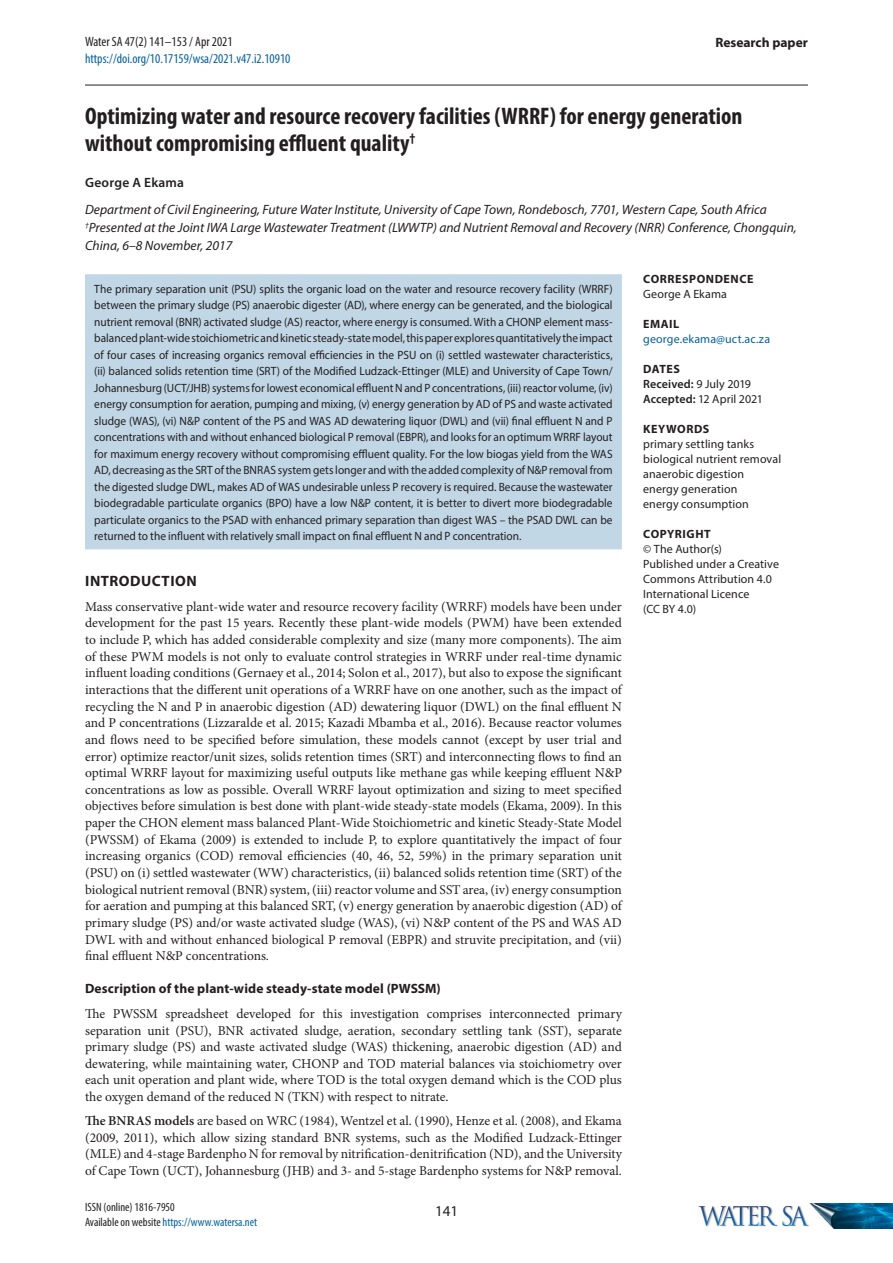
<style>
.page{position:relative;width:893px;height:1263px;background:#fff}
.page>*{position:absolute;margin:0;border:0;box-sizing:border-box;transform-origin:0 0}
.Article_title{font:700 condensed 24px/27px "Myriad Pro";color:#231f20}
.t1{font:700 15px "Myriad Pro";letter-spacing:.035em;color:#231f20}
.t2{font:15px "Myriad Pro";color:#231f20}
.Paragraph_Text{font:13.5px/16.6px "Minion Pro";letter-spacing:-.005em;color:#231f20;text-align:justify}
.Affiliation{font:italic 13.5px/18px "Myriad Pro";color:#231f20}
.t3{font:700 13.5px "Myriad Pro";letter-spacing:.01em;color:#231f20}
.t4{font:condensed 13.5px "Myriad Pro";color:#056199}
.t5{font:condensed 13.5px "Myriad Pro";color:#231f20}
.Author{font:600 13.5px "Myriad Pro";letter-spacing:.02em;color:#231f20}
.Abstract{font:12px/16.5px "Myriad Pro";letter-spacing:-.005em;color:#231f20;text-align:justify;scale:.95 1}
.Metadata_-_Body{font:12px/15px "Myriad Pro";letter-spacing:.01em;color:#231f20}
.MPFooter_-_Left{font:condensed 12px "Myriad Pro";color:#056199}
.Metadata_-_Heading{font:700 12px "Myriad Pro";letter-spacing:.045em;color:#231f20}
.Metadata_-_Body-2{font:12px "Myriad Pro";letter-spacing:.01em;color:#056199}
.MPFooter_-_Left-2{font:condensed 12px "Myriad Pro";color:#231f20}
.Metadata_-_Dates{font:12px "Myriad Pro";color:#231f20}
.Metadata_-_Dates-2{font:600 12px "Myriad Pro";letter-spacing:.01em;color:#231f20}
.s1{font-weight:600}
.s2{color:#231f20}
.s3{font-weight:400}
</style>
<div class="page">
<hr style="left:85px;top:85px;width:723px;height:1px;background:#231f20">
<img style="left:698px;top:1203px;width:195px;height:26px">
<div style="left:86px;top:275px;width:535px;height:274px;background:#c1d7e6"></div>
<hr style="left:85px;top:274px;width:537px;height:2px;background:#c1d7e6">
<hr style="left:85px;top:276px;width:2px;height:272px;background:#c1d7e6">
<hr style="left:620px;top:276px;width:2px;height:272px;background:#c1d7e6">
<hr style="left:85px;top:548px;width:537px;height:1px;background:#c1d7e6">
<p class="t5" style="left:85px;top:34px;width:149px">Water SA 47(2) 141–153 / Apr 2021</p>
<p class="t4" style="left:85px;top:50px;width:207px">https://doi.org/10.17159/wsa/2021.v47.i2.10910</p>
<p class="t3" style="left:715px;top:34px;width:94px">Research paper</p>
<p class="Article_title" style="left:85px;top:102px;width:659px">Optimizing water and resource recovery facilities (WRRF) for energy generation without compromising effluent quality<sup>†</sup></p>
<p class="Author" style="left:85px;top:174px;width:101px">George A Ekama</p>
<p class="Affiliation" style="left:85px;top:201px;width:683px">Department of Civil Engineering, Future Water Institute, University of Cape Town, Rondebosch, 7701, Western Cape, South Africa</p>
<p class="Affiliation" style="left:85px;top:219px;width:713px"><sup>†</sup>Presented at the Joint IWA Large Wastewater Treatment (LWWTP) and Nutrient Removal and Recovery (NRR) Conference, Chongquin,<br>China, 6–8 November, 2017</p>
<p class="Abstract" style="left:94px;top:280px;width:547px">The primary separation unit (PSU) splits the organic load on the water and resource recovery facility (WRRF) between the primary sludge (PS) anaerobic digester (AD), where energy can be generated, and the biological nutrient removal (BNR) activated sludge (AS) reactor, where energy is consumed. With a CHONP element mass&shy;balanced plant-wide stoichiometric and kinetic steady-state model, this paper explores quantitatively the impact of four cases of increasing organics removal efficiencies in the PSU on (i) settled wastewater characteristics, (ii) balanced solids retention time (SRT) of the Modified Ludzack-Ettinger (MLE) and University of Cape Town/ Johannesburg (UCT/JHB) systems for lowest economical effluent N and P concentrations, (iii) reactor volume, (iv) energy consumption for aeration, pumping and mixing, (v) energy generation by AD of PS and waste activated sludge (WAS), (vi) N&amp;P content of the PS and WAS AD dewatering liquor (DWL) and (vii) final effluent N and P concentrations with and without enhanced biological P removal (EBPR), and looks for an optimum WRRF layout for maximum energy recovery without compromising effluent quality. For the low biogas yield from the WAS AD, decreasing as the SRT of the BNRAS system gets longer and with the added complexity of N&amp;P removal from the digested sludge DWL, makes AD of WAS undesirable unless P recovery is required. Because the wastewater biodegradable particulate organics (BPO) have a low N&amp;P content, it is better to divert more biodegradable particulate organics to the PSAD with enhanced primary separation than digest WAS – the PSAD DWL can be returned to the influent with relatively small impact on final effluent N and P concentration.</p>
<h1 class="t1" style="left:85px;top:571px;width:113px">INTRODUCTION</h1>
<p class="Paragraph_Text" style="left:85px;top:598px;width:538px">Mass conservative plant-wide water and resource recovery facility (WRRF) models have been under development for the past 15 years. Recently these plant-wide models (PWM) have been extended to include P, which has added considerable complexity and size (many more components). The aim of these PWM models is not only to evaluate control strategies in WRRF under real-time dynamic influent loading conditions (Gernaey et al., 2014; Solon et al., 2017), but also to expose the significant interactions that the different unit operations of a WRRF have on one another, such as the impact of recycling the N and P in anaerobic digestion (AD) dewatering liquor (DWL) on the final effluent N and P concentrations (Lizzaralde et al. 2015; Kazadi Mbamba et al., 2016). Because reactor volumes and flows need to be specified before simulation, these models cannot (except by user trial and error) optimize reactor/unit sizes, solids retention times (SRT) and interconnecting flows to find an optimal WRRF layout for maximizing useful outputs like methane gas while keeping effluent N&amp;P concentrations as low as possible. Overall WRRF layout optimization and sizing to meet specified objectives before simulation is best done with plant-wide steady-state models (Ekama, 2009). In this paper the CHON element mass balanced Plant-Wide Stoichiometric and kinetic Steady-State Model (PWSSM) of Ekama (2009) is extended to include P, to explore quantitatively the impact of four increasing organics (COD) removal efficiencies (40, 46, 52, 59%) in the primary separation unit (PSU) on (i) settled wastewater (WW) characteristics, (ii) balanced solids retention time (SRT) of the biological nutrient removal (BNR) system, (iii) reactor volume and SST area, (iv) energy consumption for aeration and pumping at this balanced SRT, (v) energy generation by anaerobic digestion (AD) of primary sludge (PS) and/or waste activated sludge (WAS), (vi) N&amp;P content of the PS and WAS AD DWL with and without enhanced biological P removal (EBPR) and struvite precipitation, and (vii) final effluent N&amp;P concentrations.</p>
<h2 class="t3" style="left:85px;top:980px;width:357px">Description of the plant-wide steady-state model (PWSSM)</h2>
<p class="Paragraph_Text" style="left:85px;top:1005px;width:538px">The PWSSM spreadsheet developed for this investigation comprises interconnected primary separation unit (PSU), BNR activated sludge, aeration, secondary settling tank (SST), separate primary sludge (PS) and waste activated sludge (WAS) thickening, anaerobic digestion (AD) and dewatering, while maintaining water, CHONP and TOD material balances via stoichiometry over each unit operation and plant wide, where TOD is the total oxygen demand which is the COD plus the oxygen demand of the reduced N (TKN) with respect to nitrate.</p>
<p class="Paragraph_Text" style="left:85px;top:1113px;width:538px"><span class="s1">The BNRAS models</span> are based on WRC (1984), Wentzel et al. (1990), Henze et al. (2008), and Ekama (2009, 2011), which allow sizing standard BNR systems, such as the Modified Ludzack-Ettinger (MLE) and 4-stage Bardenpho N for removal by nitrification-denitrification (ND), and the University of Cape Town (UCT), Johannesburg (JHB) and 3- and 5-stage Bardenpho systems for N&amp;P removal.</p>
<p class="MPFooter_-_Left-2" style="left:85px;top:1200px;width:91px">ISSN (online) 1816-7950</p>
<p class="MPFooter_-_Left" style="left:85px;top:1215px;width:174px"><span class="s2">Available on website</span> https://www.watersa.net</p>
<p class="t2" style="left:435px;top:1201px;width:25px">141</p>
<p class="Metadata_-_Heading" style="left:643px;top:271px;width:112px">CORRESPONDENCE</p>
<p class="Metadata_-_Body" style="left:643px;top:287px;width:85px">George A Ekama</p>
<p class="Metadata_-_Heading" style="left:643px;top:316px;width:38px">EMAIL</p>
<p class="Metadata_-_Body-2" style="left:643px;top:332px;width:129px">george.ekama@uct.ac.za</p>
<p class="Metadata_-_Heading" style="left:643px;top:361px;width:38px">DATES</p>
<p class="Metadata_-_Dates-2" style="left:643px;top:377px;width:109px">Received: <span class="s3">9 July 2019</span></p>
<p class="Metadata_-_Dates" style="left:643px;top:392px;width:121px"><span class="s1">Accepted:</span> 12 April 2021</p>
<p class="Metadata_-_Heading" style="left:643px;top:421px;width:68px">KEYWORDS</p>
<p class="Metadata_-_Body" style="left:643px;top:437px;width:113px">primary settling tanks</p>
<p class="Metadata_-_Body" style="left:643px;top:452px;width:140px">biological nutrient removal</p>
<p class="Metadata_-_Body" style="left:643px;top:467px;width:103px">anaerobic digestion</p>
<p class="Metadata_-_Body" style="left:643px;top:482px;width:96px">energy generation</p>
<p class="Metadata_-_Body" style="left:643px;top:497px;width:107px">energy consumption</p>
<p class="Metadata_-_Heading" style="left:643px;top:526px;width:69px">COPYRIGHT</p>
<p class="Metadata_-_Body" style="left:643px;top:542px;width:80px">© The Author(s)</p>
<p class="Metadata_-_Body" style="left:643px;top:557px;width:137px">Published under a Creative<br>Commons Attribution 4.0<br>International Licence<br>(CC BY 4.0)</p>
</div>
